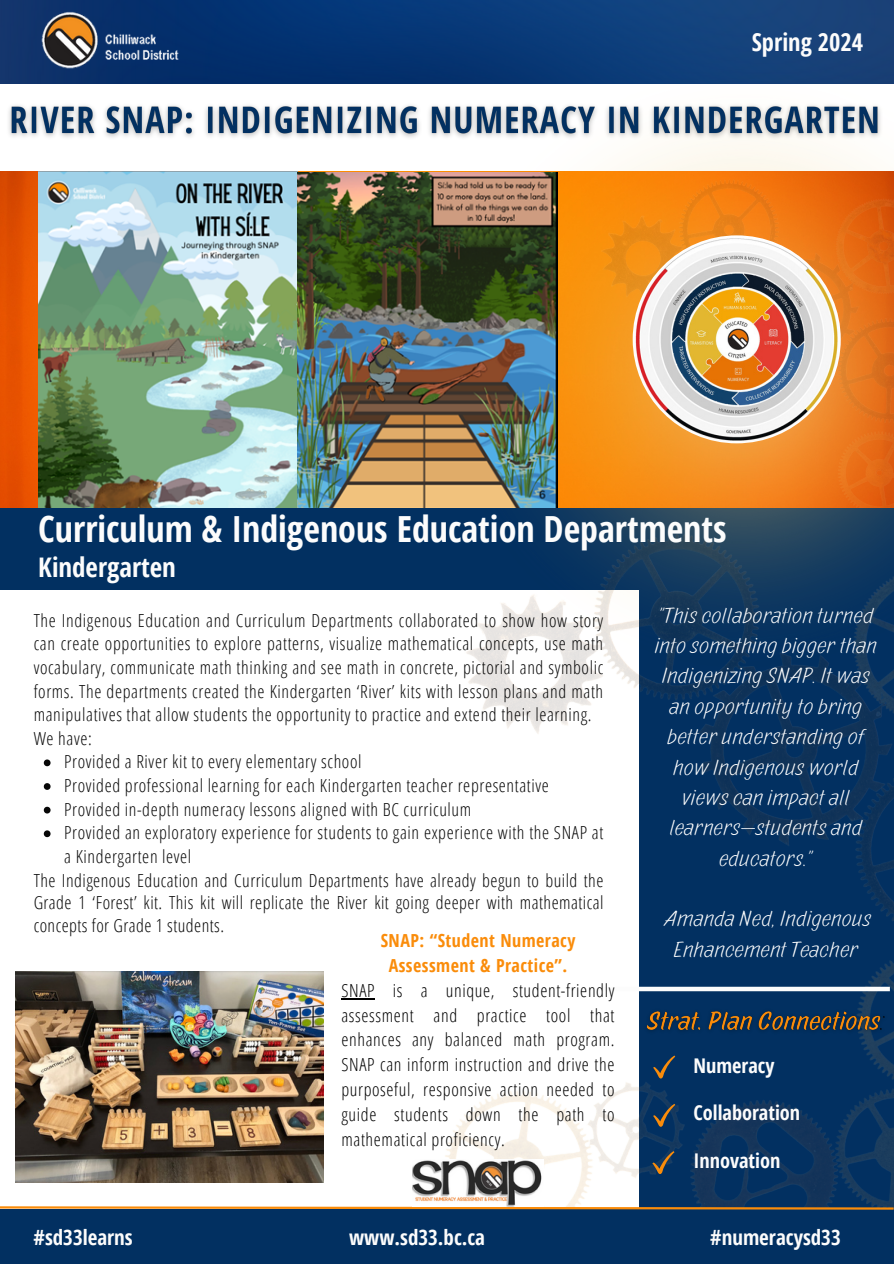
<style>
.page{position:relative;width:894px;height:1264px;background:#fff}
.page>*{position:absolute;margin:0;border:0;box-sizing:border-box;transform-origin:0 0}
.t1{font:700 36px "Open Sans Condensed";color:#fcfcfc}
.t2{font:700 27px "Open Sans Condensed";color:#fcfcfc}
.t3{font:700 24.45px "Open Sans Condensed";color:#fcfcfc}
.t4{font:21.75px/30.3px "Pinatas Marks";letter-spacing:.01em;color:#fff;text-align:center}
.t5{font:700 21px "Open Sans Condensed";color:#fcfcfc}
.t6{font:700 20.25px "Open Sans Condensed";color:#fcfcfc}
.t7{font:300 18px/23.7px "Open Sans Condensed";letter-spacing:.035em;color:#070707;text-align:justify}
.t8{font:300 18px/24.8px "Open Sans Condensed";letter-spacing:.035em;color:#000;text-align:justify}
.t9{font:700 18px/24.8px "Open Sans Condensed";letter-spacing:.025em;color:#fa8c0a;text-align:center}
</style>
<div class="page">
<div style="left:0;top:506px;width:703px;height:84px;background:#023061"></div>
<img style="left:15px;top:669px;width:878px;height:536px">
<div style="left:0;top:1208px;width:893px;height:55px;background:#023061"></div>
<img style="left:0;top:0;width:893px;height:83px">
<img style="left:39px;top:9px;width:148px;height:74px">
<img style="left:0;top:171px;width:444px;height:337px">
<svg style="left:44px;top:759px;width:7px;height:7px"></svg>
<svg style="left:44px;top:783px;width:7px;height:6px"></svg>
<svg style="left:44px;top:806px;width:7px;height:7px"></svg>
<svg style="left:44px;top:830px;width:7px;height:7px"></svg>
<div style="left:603px;top:986px;width:286px;height:5px;background:#fcfcfc"></div>
<svg style="left:652px;top:1055px;width:23px;height:23px"></svg>
<svg style="left:652px;top:1103px;width:23px;height:23px"></svg>
<img style="left:38px;top:172px;width:406px;height:335px">
<img style="left:444px;top:71px;width:449px;height:598px">
<img style="left:632px;top:235px;width:208px;height:208px;border-radius:50%">
<svg style="left:0;top:1205px;width:893px;height:5px"></svg>
<svg style="left:652px;top:1150px;width:22px;height:23px"></svg>
<img style="left:412px;top:1159px;width:131px;height:47px">
<img style="left:15px;top:971px;width:308px;height:211px">
<img style="left:9px;top:96px;width:878px;height:49px">
<img style="left:639px;top:1003px;width:253px;height:36px">
<hr style="left:341px;top:998px;width:34px;height:1px;background:#000">
<p class="t3" style="left:751px;top:25px;width:113px">Spring 2024</p>
<p class="t1" style="left:38px;top:503px;width:689px">Curriculum &amp; Indigenous Education Departments</p>
<p class="t2" style="left:38px;top:548px;width:139px">Kindergarten</p>
<p class="t7" style="left:34px;top:608px;width:571px">The Indigenous Education and Curriculum Departments collaborated to show how story can create opportunities to explore patterns, visualize mathematical concepts, use math vocabulary, communicate math thinking and see math in concrete, pictorial and symbolic forms. The departments created the Kindergarten ‘River’ kits with lesson plans and math manipulatives that allow students the opportunity to practice and extend their learning.</p>
<p class="t7" style="left:34px;top:726px;width:60px">We have:</p>
<p class="t7" style="left:64px;top:749px;width:298px">Provided a River kit to every elementary school</p>
<p class="t7" style="left:64px;top:773px;width:486px">Provided professional learning for each Kindergarten teacher representative</p>
<p class="t7" style="left:64px;top:797px;width:408px">Provided in-depth numeracy lessons aligned with BC curriculum</p>
<p class="t7" style="left:64px;top:820px;width:540px">Provided an exploratory experience for students to gain experience with the SNAP at a Kindergarten level</p>
<h2 class="t7" style="left:34px;top:868px;width:571px;line-height:22.5px">The Indigenous Education and Curriculum Departments have already begun to build the Grade 1 ‘Forest’ kit. This kit will replicate the River kit going deeper with mathematical concepts for Grade 1 students.</h2>
<p class="t9" style="left:380px;top:928px;width:196px">SNAP: “Student Numeracy<br>Assessment &amp; Practice”.</p>
<p class="t8" style="left:341px;top:977px;width:274px">SNAP is a unique, student-friendly assessment and practice tool that enhances any balanced math program.<br>SNAP can inform instruction and drive the purposeful, responsive action needed to guide students down the path to mathematical proficiency.</p>
<p class="t4" style="left:655px;top:600px;width:224px">"This collaboration turned into something bigger than<br>Indigenizing SNAP. It was an opportunity to bring better understanding of how Indigenous world views can impact all learners—students and educators."</p>
<p class="t4" style="left:665px;top:904px;width:208px">Amanda Ned, Indigenous<br>Enhancement Teacher</p>
<p class="t6" style="left:693px;top:1051px;width:82px">Numeracy</p>
<p class="t6" style="left:693px;top:1098px;width:108px">Collaboration</p>
<p class="t6" style="left:693px;top:1145px;width:88px">Innovation</p>
<p class="t5" style="left:34px;top:1222px;width:101px">#sd33learns</p>
<p class="t5" style="left:349px;top:1222px;width:137px">www.sd33.bc.ca</p>
<p class="t5" style="left:710px;top:1222px;width:132px">#numeracysd33</p>
</div>
